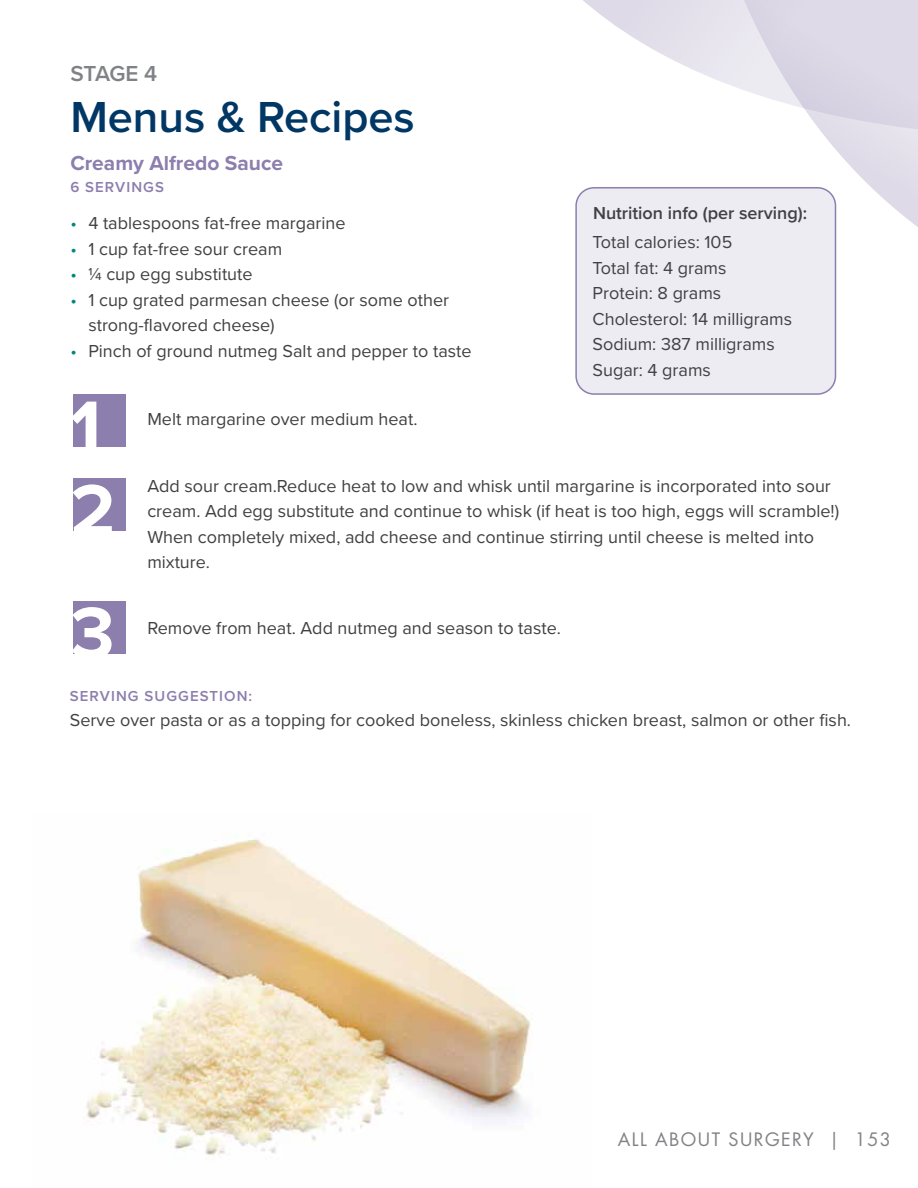
<style>
.page{position:relative;width:918px;height:1188px;background:#fff}
.page>*{position:absolute;margin:0;border:0;box-sizing:border-box;transform-origin:0 0}
.t1{font:700 75.45px/83.6px "Proxima Nova";color:#fff}
.t2{font:600 45px "Proxima Nova";color:#003764}
.t3{font:600 22.5px "Proxima Nova";letter-spacing:-.02em;color:#808285}
.t4{font:700 21px "Proxima Nova";color:#8c7ead}
.t5{font:18px/25.5px "Proxima Nova";color:#414042}
.t6{font:600 18px "Proxima Nova";color:#414042}
.t7{font:18px "Futura Std";letter-spacing:.08em;color:#808285}
.t8{font:600 15px "Proxima Nova";letter-spacing:.07em;color:#8c7ead}
.s1{color:#00867c}
</style>
<div class="page">
<svg style="left:583px;top:0;width:127px;height:77px;fill:#e6e3ed"></svg>
<svg style="left:710px;top:0;width:208px;height:357px"></svg>
<div style="left:576px;top:188px;width:260px;height:206px;background:#eeecf3;border-radius:18px"></div>
<div style="left:575px;top:187px;width:261px;height:208px;border:2px solid #8c7ead;border-radius:18px"></div>
<div style="left:73px;top:395px;width:52px;height:52px;background:#8c7ead"></div>
<div style="left:73px;top:478px;width:52px;height:52px;background:#8c7ead"></div>
<div style="left:73px;top:601px;width:52px;height:52px;background:#8c7ead"></div>
<img style="left:86px;top:839px;width:445px;height:317px">
<p class="t3" style="left:70px;top:56px;width:88px">STAGE 4</p>
<h2 class="t2" style="left:70px;top:84px;width:346px">Menus &amp; Recipes</h2>
<p class="t4" style="left:70px;top:147px;width:214px">Creamy Alfredo Sauce</p>
<p class="t8" style="left:70px;top:176px;width:95px">6 SERVINGS</p>
<p class="t5" style="left:70px;top:210px;width:277px"><span class="s1">•</span> 4 tablespoons fat-free margarine</p>
<p class="t5" style="left:70px;top:235px;width:213px"><span class="s1">•</span> 1 cup fat-free sour cream</p>
<p class="t5" style="left:70px;top:261px;width:184px"><span class="s1">•</span> ¼ cup egg substitute</p>
<p class="t5" style="left:88px;top:286px;width:362px;text-indent:-18px"><span class="s1">•</span> 1 cup grated parmesan cheese (or some other strong-flavored cheese)</p>
<p class="t5" style="left:70px;top:337px;width:403px"><span class="s1">•</span> Pinch of ground nutmeg Salt and pepper to taste</p>
<p class="t6" style="left:593px;top:200px;width:216px">Nutrition info (per serving):</p>
<p class="t5" style="left:593px;top:229px;width:201px">Total calories: 105<br>Total fat: 4 grams<br>Protein: 8 grams<br>Cholesterol: 14 milligrams<br>Sodium: 387 milligrams<br>Sugar: 4 grams</p>
<h1 class="t1" style="left:70px;top:383px;width:47px">1<br>2</h1>
<p class="t5" style="left:147px;top:405px;width:272px">Melt margarine over medium heat.</p>
<p class="t5" style="left:147px;top:472px;width:693px">Add sour cream.Reduce heat to low and whisk until margarine is incorporated into sour cream. Add egg substitute and continue to whisk (if heat is too high, eggs will scramble!)<br>When completely mixed, add cheese and continue stirring until cheese is melted into mixture.</p>
<h1 class="t1" style="left:70px;top:590px;width:46px">3</h1>
<p class="t8" style="left:70px;top:685px;width:184px">SERVING SUGGESTION:</p>
<p class="t5" style="left:70px;top:707px;width:783px">Serve over pasta or as a topping for cooked boneless, skinless chicken breast, salmon or other fish.</p>
<p class="t5" style="left:147px;top:615px;width:415px">Remove from heat. Add nutmeg and season to taste.</p>
<p class="t7" style="left:618px;top:1128px;width:275px">ALL ABOUT SURGERY | 153</p>
</div>
